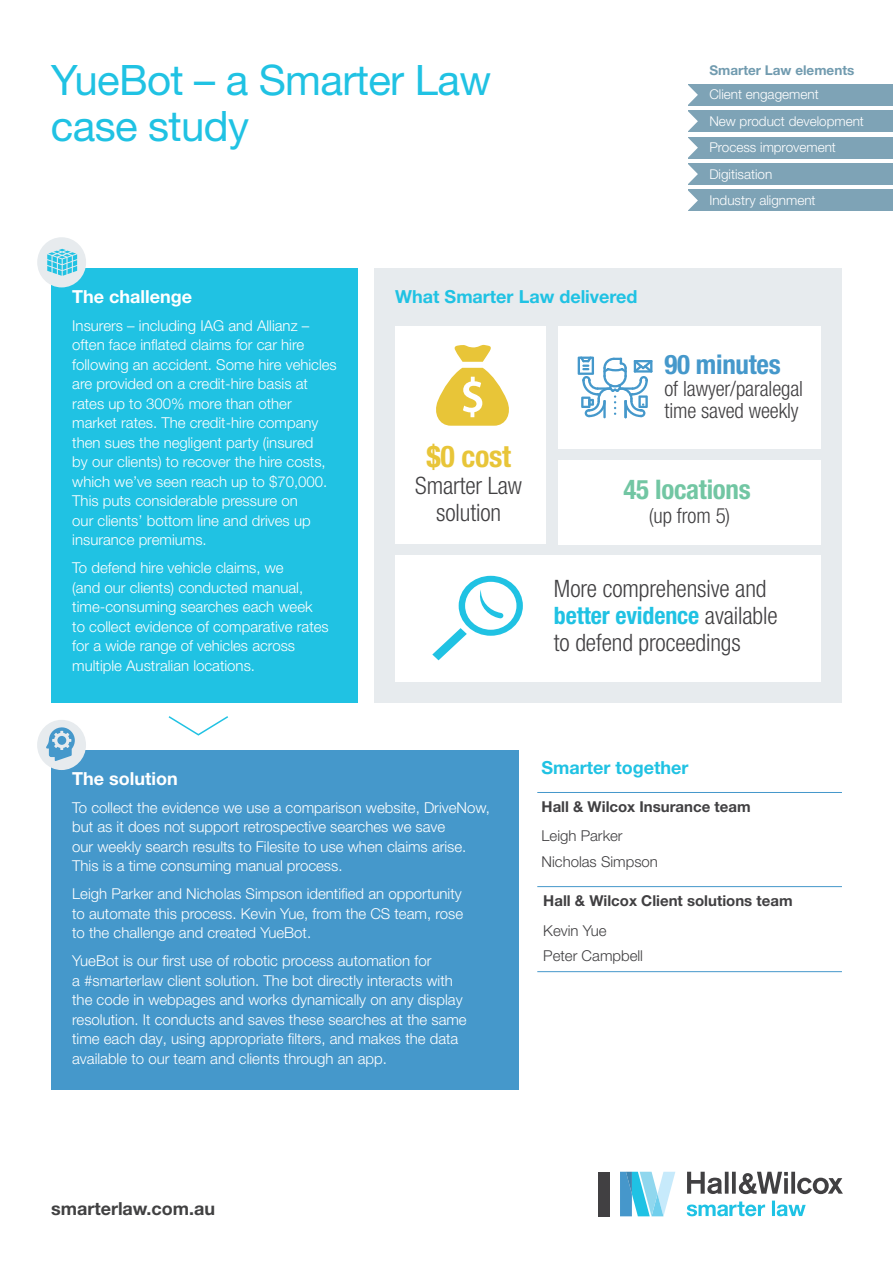
<style>
.page{position:relative;width:893px;height:1263px;background:#fff}
.page>*{position:absolute;margin:0;border:0;box-sizing:border-box;transform-origin:0 0}
.t1{font:42px/46.5px "Helvetica Neue LT Pro";letter-spacing:-.015em;color:#20c2e3}
.t2{font:700 condensed 30px "Helvetica Neue LT Std";color:#e8c538}
.t3{font:700 condensed 27px "Helvetica Neue LT Std";letter-spacing:-.01em;color:#72c6a3}
.t4{font:700 condensed 27px "Helvetica Neue LT Std";letter-spacing:-.01em;color:#4598cb}
.t5{font:300 condensed 24px/27px "Helvetica Neue LT Std";letter-spacing:-.005em;color:#414042;text-align:center}
.t6{font:300 condensed 21px/22.5px "Helvetica Neue LT Std";letter-spacing:-.005em;color:#414042}
.t7{font:700 18px "Helvetica Neue LT Pro";color:#20c2e3}
.t8{font:700 18px "Helvetica Neue LT Pro";color:#fff}
.t9{font:700 18px "Helvetica Neue LT Pro";color:#414142}
.t10{font:300 15px/19.5px "Helvetica Neue LT Pro";color:#fff}
.t11{font:700 15px "Helvetica Neue LT Pro";color:#414042}
.t12{font:300 15px/25.5px "Helvetica Neue LT Pro";color:#414042}
.t13{font:300 13.5px/26.5px "Helvetica Neue LT Pro";color:#fff}
.t14{font:700 13.5px "Helvetica Neue LT Pro";color:#719baf}
.s1{font-weight:700;color:#20c2e3}
</style>
<div class="page">
<div style="left:51px;top:269px;width:306px;height:434px;background:#20c2e3"></div>
<div style="left:51px;top:750px;width:468px;height:340px;background:#4598cb"></div>
<svg style="left:620px;top:1172px;width:55px;height:44px"></svg>
<div style="left:598px;top:1172px;width:12px;height:44px;background:#414042"></div>
<svg style="left:687px;top:1172px;width:156px;height:22px"></svg>
<svg style="left:687px;top:1200px;width:119px;height:16px"></svg>
<svg style="left:168px;top:716px;width:60px;height:20px"></svg>
<hr style="left:537px;top:792px;width:305px;height:1px;background:#4598cb">
<div style="left:685px;top:163px;width:208px;height:22px;background:#7ea3b6"></div>
<div style="left:685px;top:190px;width:208px;height:21px;background:#7ea3b6"></div>
<div style="left:685px;top:111px;width:208px;height:21px;background:#7ea3b6"></div>
<div style="left:685px;top:84px;width:208px;height:21px;background:#7ea3b6"></div>
<div style="left:685px;top:137px;width:208px;height:21px;background:#7ea3b6"></div>
<svg style="left:688px;top:85px;width:10px;height:126px"></svg>
<div style="left:679px;top:83px;width:9px;height:132px;background:#fff"></div>
<div style="left:37px;top:237px;width:49px;height:50px;background:#e7ebee;border-radius:50%"></div>
<svg style="left:47px;top:249px;width:30px;height:27px"></svg>
<div style="left:37px;top:720px;width:49px;height:50px;background:#e7ebee;border-radius:50%"></div>
<svg style="left:46px;top:727px;width:29px;height:34px"></svg>
<div style="left:374px;top:269px;width:468px;height:434px;background:#e7ebee"></div>
<div style="left:395px;top:327px;width:150px;height:217px;background:#fff"></div>
<div style="left:558px;top:327px;width:263px;height:122px;background:#fff"></div>
<div style="left:558px;top:460px;width:263px;height:84px;background:#fff"></div>
<div style="left:395px;top:555px;width:426px;height:127px;background:#fff"></div>
<hr style="left:537px;top:886px;width:305px;height:1px;background:#4598cb">
<hr style="left:537px;top:971px;width:305px;height:1px;background:#4598cb">
<hr style="left:603px;top:400px;width:3px;height:18px;background:#4598cb">
<hr style="left:624px;top:400px;width:3px;height:18px;background:#4598cb">
<svg style="left:578px;top:356px;width:75px;height:61px"></svg>
<svg style="left:436px;top:345px;width:73px;height:81px"></svg>
<svg style="left:432px;top:576px;width:91px;height:84px"></svg>
<h1 class="t1" style="left:51px;top:56px;width:442px">YueBot – a Smarter Law case study</h1>
<p class="t14" style="left:709px;top:62px;width:146px">Smarter Law elements</p>
<p class="t13" style="left:709px;top:81px;width:156px">Client engagement<br>New product development<br>Process improvement<br>Digitisation<br>Industry alignment</p>
<p class="t8" style="left:72px;top:285px;width:121px">The challenge</p>
<p class="t10" style="left:72px;top:315px;width:266px">Insurers – including IAG and Allianz – often face inflated claims for car hire following an accident. Some hire vehicles are provided on a credit-hire basis at rates up to 300% more than other market rates. The credit-hire company then sues the negligent party (insured<br>by our clients) to recover the hire costs, which we’ve seen reach up to $70,000.<br>This puts considerable pressure on<br>our clients’ bottom line and drives up insurance premiums.</p>
<p class="t10" style="left:72px;top:558px;width:258px">To defend hire vehicle claims, we<br>(and our clients) conducted manual, time-consuming searches each week to collect evidence of comparative rates for a wide range of vehicles across multiple Australian locations.</p>
<p class="t7" style="left:395px;top:286px;width:244px">What Smarter Law delivered</p>
<h3 class="t4" style="left:664px;top:348px;width:118px">90 minutes</h3>
<h3 class="t6" style="left:664px;top:377px;width:140px">of lawyer/paralegal time saved weekly</h3>
<h2 class="t2" style="left:426px;top:438px;width:86px">$0 cost</h2>
<h3 class="t5" style="left:415px;top:472px;width:108px">Smarter Law solution</h3>
<h3 class="t3" style="left:623px;top:473px;width:129px">45 locations</h3>
<h3 class="t6" style="left:649px;top:504px;width:83px">(up from 5)</h3>
<h3 class="t5" style="left:554px;top:575px;width:225px;text-align:left">More comprehensive and <span class="s1">better evidence</span> available to defend proceedings</h3>
<p class="t8" style="left:72px;top:767px;width:107px">The solution</p>
<p class="t10" style="left:72px;top:797px;width:419px">To collect the evidence we use a comparison website, DriveNow, but as it does not support retrospective searches we save<br>our weekly search results to Filesite to use when claims arise.<br>This is a time consuming manual process.</p>
<p class="t10" style="left:72px;top:884px;width:392px;text-align:justify">Leigh Parker and Nicholas Simpson identified an opportunity to automate this process. Kevin Yue, from the CS team, rose to the challenge and created YueBot.</p>
<p class="t10" style="left:72px;top:951px;width:396px">YueBot is our first use of robotic process automation for<br>a #smarterlaw client solution. The bot directly interacts with the code in webpages and works dynamically on any display resolution. It conducts and saves these searches at the same time each day, using appropriate filters, and makes the data available to our team and clients through an app.</p>
<p class="t7" style="left:542px;top:756px;width:149px">Smarter together</p>
<p class="t11" style="left:542px;top:797px;width:211px">Hall &amp; Wilcox Insurance team</p>
<p class="t12" style="left:542px;top:823px;width:118px">Leigh Parker<br>Nicholas Simpson</p>
<p class="t11" style="left:543px;top:891px;width:251px">Hall &amp; Wilcox Client solutions team</p>
<p class="t12" style="left:543px;top:917px;width:101px">Kevin Yue<br>Peter Campbell</p>
<p class="t9" style="left:51px;top:1198px;width:166px">smarterlaw.com.au</p>
</div>
